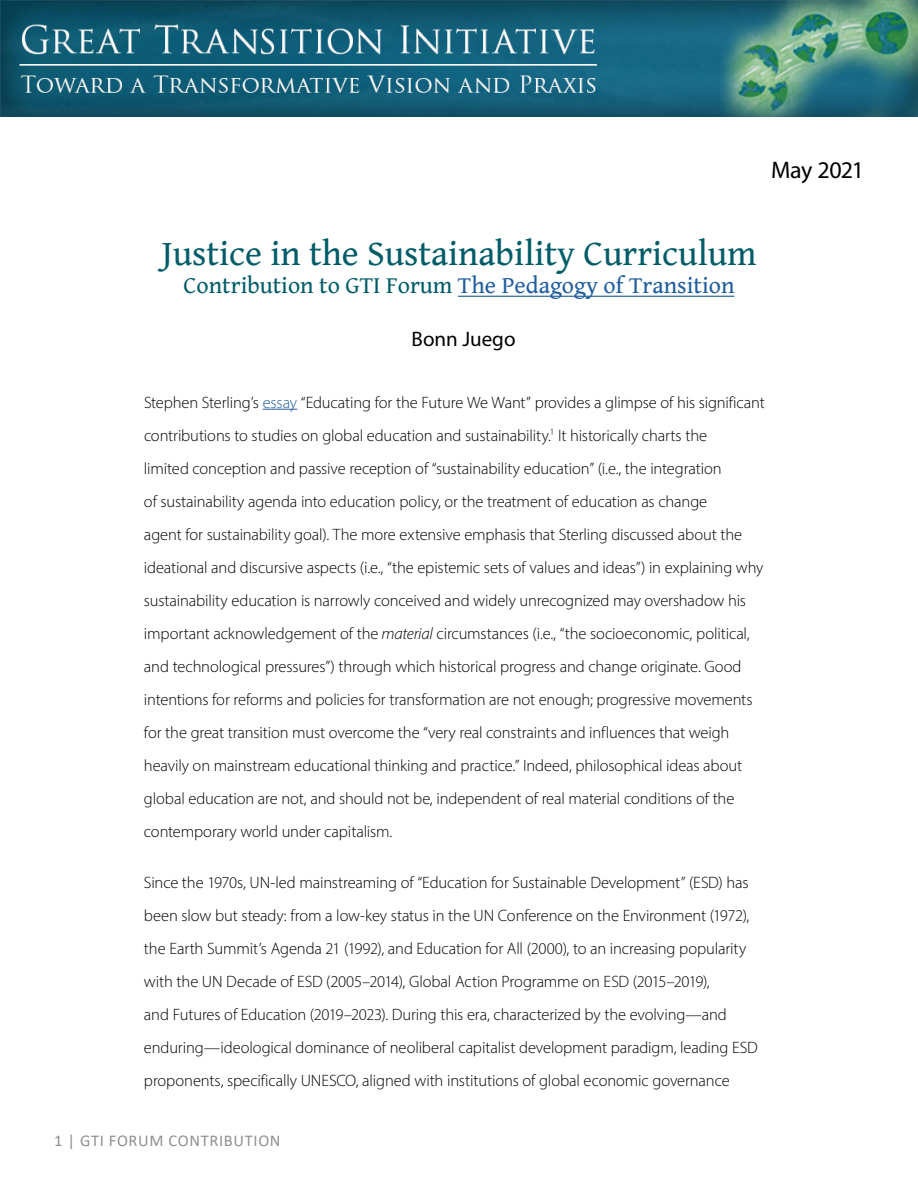
<style>
.page{position:relative;width:918px;height:1188px;background:#fff}
.page>*{position:absolute;margin:0;border:0;box-sizing:border-box;transform-origin:0 0}
.t1{font:36px "Gentium Book Basic";color:#005c67}
.t2{font:24px "Gentium Book Basic";color:#215e9e}
.t3{font:24px "Myriad Pro";letter-spacing:-.025em;color:#000}
.t4{font:21px "Myriad Pro";color:#000}
.t5{font:300 16.5px/33px "Myriad Pro";letter-spacing:-.01em;color:#000}
.t6{font:16.5px "Calibri";letter-spacing:.04em;color:#8e9092}
.s1{color:#005c67}
.s2{color:#215e9e}
.s3{font-style:italic}
</style>
<div class="page">
<img style="left:0;top:1px;width:918px;height:116px">
<hr style="left:458px;top:296px;width:276px;height:1px;background:#215e9e">
<hr style="left:263px;top:409px;width:34px;height:1px;background:#215e9e">
<h2 class="t3" style="left:771px;top:155px;width:94px">May 2021</h2>
<h1 class="t1" style="left:161px;top:226px;width:597px">Justice in the Sustainability Curriculum</h1>
<h2 class="t2" style="left:184px;top:268px;width:552px"><span class="s1">Contribution to GTI Forum</span> The Pedagogy of Transition</h2>
<p class="t4" style="left:412px;top:326px;width:105px">Bonn Juego</p>
<p class="t5" style="left:144px;top:385px;width:622px">Stephen Sterling’s <span class="s2">essay</span> “Educating for the Future We Want” provides a glimpse of his significant contributions to studies on global education and sustainability.<sup>1</sup> It historically charts the<br>limited conception and passive reception of “sustainability education” (i.e., the integration<br>of sustainability agenda into education policy, or the treatment of education as change<br>agent for sustainability goal). The more extensive emphasis that Sterling discussed about the ideational and discursive aspects (i.e., “the epistemic sets of values and ideas”) in explaining why sustainability education is narrowly conceived and widely unrecognized may overshadow his important acknowledgement of the <span class="s3">material</span> circumstances (i.e., “the socioeconomic, political, and technological pressures”) through which historical progress and change originate. Good intentions for reforms and policies for transformation are not enough; progressive movements for the great transition must overcome the “very real constraints and influences that weigh heavily on mainstream educational thinking and practice.” Indeed, philosophical ideas about global education are not, and should not be, independent of real material conditions of the contemporary world under capitalism.</p>
<p class="t5" style="left:144px;top:865px;width:615px">Since the 1970s, UN-led mainstreaming of “Education for Sustainable Development” (ESD) has been slow but steady: from a low-key status in the UN Conference on the Environment (1972), the Earth Summit’s Agenda 21 (1992), and Education for All (2000), to an increasing popularity with the UN Decade of ESD (2005–2014), Global Action Programme on ESD (2015–2019),<br>and Futures of Education (2019–2023). During this era, characterized by the evolving—and enduring—ideological dominance of neoliberal capitalist development paradigm, leading ESD proponents, specifically UNESCO, aligned with institutions of global economic governance</p>
<p class="t6" style="left:54px;top:1129px;width:228px">1 | GTI FORUM CONTRIBUTION</p>
</div>
